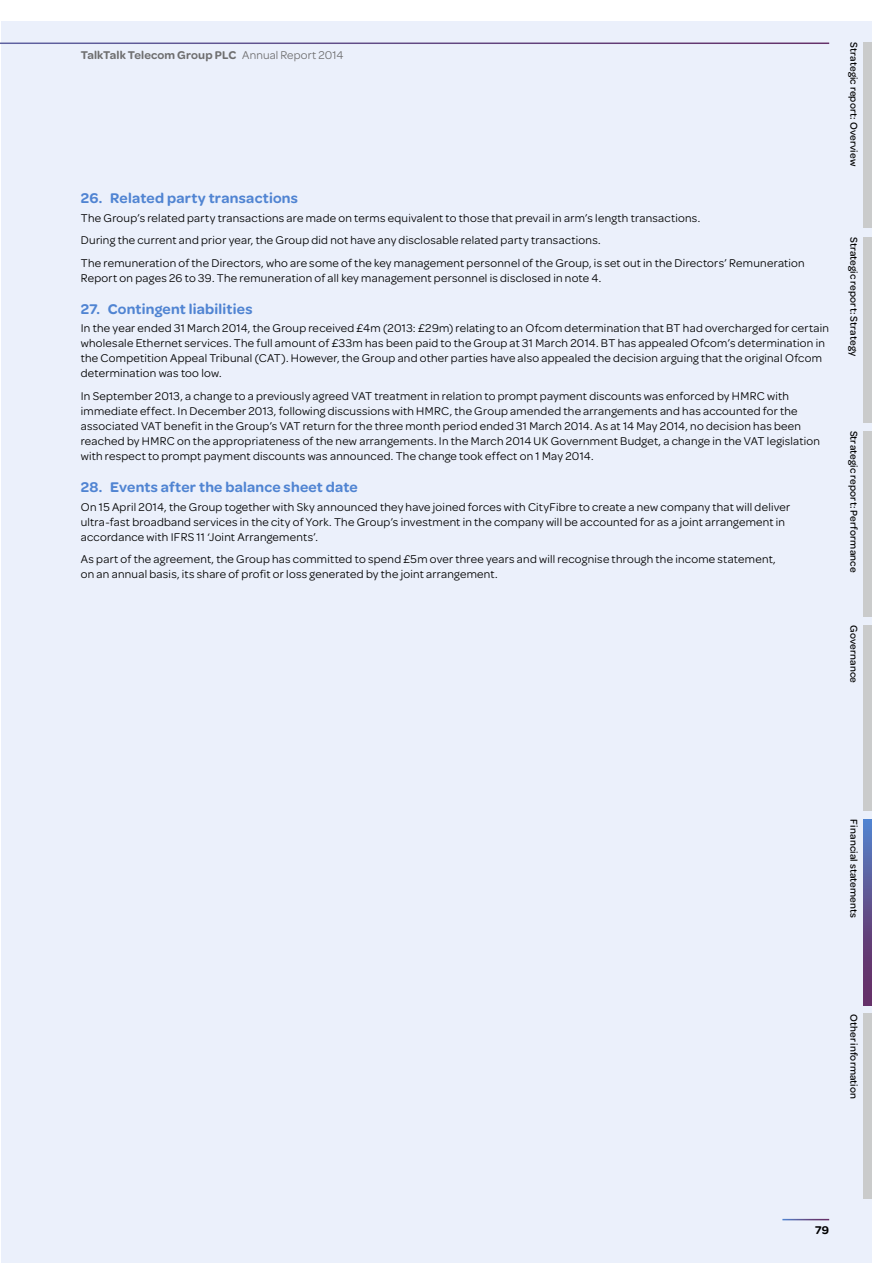
<style>
.page{position:relative;width:893px;height:1263px;background:#fff}
.page>*{position:absolute;margin:0;border:0;box-sizing:border-box;transform-origin:0 0}
.t1{font:600 15px "Omnes";letter-spacing:.015em;color:#5084d2}
.t2{font:12px/15px "Omnes";letter-spacing:.02em;color:#000}
.t3{font:600 12px "Omnes";letter-spacing:.01em;color:#6f6f70}
.t4{font:600 12px "Omnes";color:#000}
.t5{font:500 10.5px "Omnes";letter-spacing:.015em;color:#000}
.s1{font-weight:400}
</style>
<div class="page">
<div style="left:1px;top:21px;width:871px;height:1242px;background:#ebf0fb"></div>
<div style="left:863px;top:43px;width:9px;height:185px;background:#cacbcb"></div>
<div style="left:863px;top:237px;width:9px;height:185px;background:#cacbcb"></div>
<div style="left:863px;top:431px;width:9px;height:186px;background:#cacbcb"></div>
<div style="left:863px;top:625px;width:9px;height:186px;background:#cacbcb"></div>
<svg style="left:863px;top:819px;width:9px;height:186px;background:#5e528f"></svg>
<div style="left:863px;top:1013px;width:9px;height:186px;background:#cacbcb"></div>
<hr style="left:782px;top:1219px;width:47px;height:1px;background:#fff">
<hr style="left:0;top:43px;width:829px;height:1px;background:#fff">
<p class="t3" style="left:81px;top:46px;width:264px">TalkTalk Telecom Group PLC <span class="s1">Annual Report 2014</span></p>
<p class="t1" style="left:81px;top:188px;width:219px">26. Related party transactions</p>
<p class="t2" style="left:81px;top:206px;width:725px;line-height:22.5px">The Group’s related party transactions are made on terms equivalent to those that prevail in arm’s length transactions.<br>During the current and prior year, the Group did not have any disclosable related party transactions.<br>The remuneration of the Directors, who are some of the key management personnel of the Group, is set out in the Directors’ Remuneration</p>
<p class="t2" style="left:81px;top:270px;width:522px">Report on pages 26 to 39. The remuneration of all key management personnel is disclosed in note 4.</p>
<p class="t1" style="left:81px;top:298px;width:173px">27. Contingent liabilities</p>
<p class="t2" style="left:81px;top:320px;width:750px">In the year ended 31 March 2014, the Group received £4m (2013: £29m) relating to an Ofcom determination that BT had overcharged for certain wholesale Ethernet services. The full amount of £33m has been paid to the Group at 31 March 2014. BT has appealed Ofcom’s determination in the Competition Appeal Tribunal (CAT). However, the Group and other parties have also appealed the decision arguing that the original Ofcom determination was too low.</p>
<p class="t2" style="left:81px;top:388px;width:741px">In September 2013, a change to a previously agreed VAT treatment in relation to prompt payment discounts was enforced by HMRC with immediate effect. In December 2013, following discussions with HMRC, the Group amended the arrangements and has accounted for the associated VAT benefit in the Group’s VAT return for the three month period ended 31 March 2014. As at 14 May 2014, no decision has been reached by HMRC on the appropriateness of the new arrangements. In the March 2014 UK Government Budget, a change in the VAT legislation with respect to prompt payment discounts was announced. The change took effect on 1 May 2014.</p>
<p class="t1" style="left:81px;top:476px;width:278px">28. Events after the balance sheet date</p>
<p class="t2" style="left:81px;top:498px;width:711px">On 15 April 2014, the Group together with Sky announced they have joined forces with CityFibre to create a new company that will deliver ultra-fast broadband services in the city of York. The Group’s investment in the company will be accounted for as a joint arrangement in accordance with IFRS 11 ‘Joint Arrangements’.</p>
<p class="t2" style="left:81px;top:551px;width:696px">As part of the agreement, the Group has committed to spend £5m over three years and will recognise through the income statement, on an annual basis, its share of profit or loss generated by the joint arrangement.</p>
<p class="t5" style="left:861px;top:42px;width:126px;rotate:90deg">Strategic report: Overview</p>
<p class="t5" style="left:861px;top:237px;width:121px;rotate:90deg">Strategic report: Strategy</p>
<p class="t5" style="left:861px;top:431px;width:143px;rotate:90deg">Strategic report: Performance</p>
<p class="t5" style="left:861px;top:625px;width:59px;rotate:90deg">Governance</p>
<p class="t5" style="left:861px;top:819px;width:100px;rotate:90deg">Financial statements</p>
<p class="t5" style="left:861px;top:1013px;width:87px;rotate:90deg">Other information</p>
<p class="t4" style="left:815px;top:1221px;width:15px">79</p>
</div>
